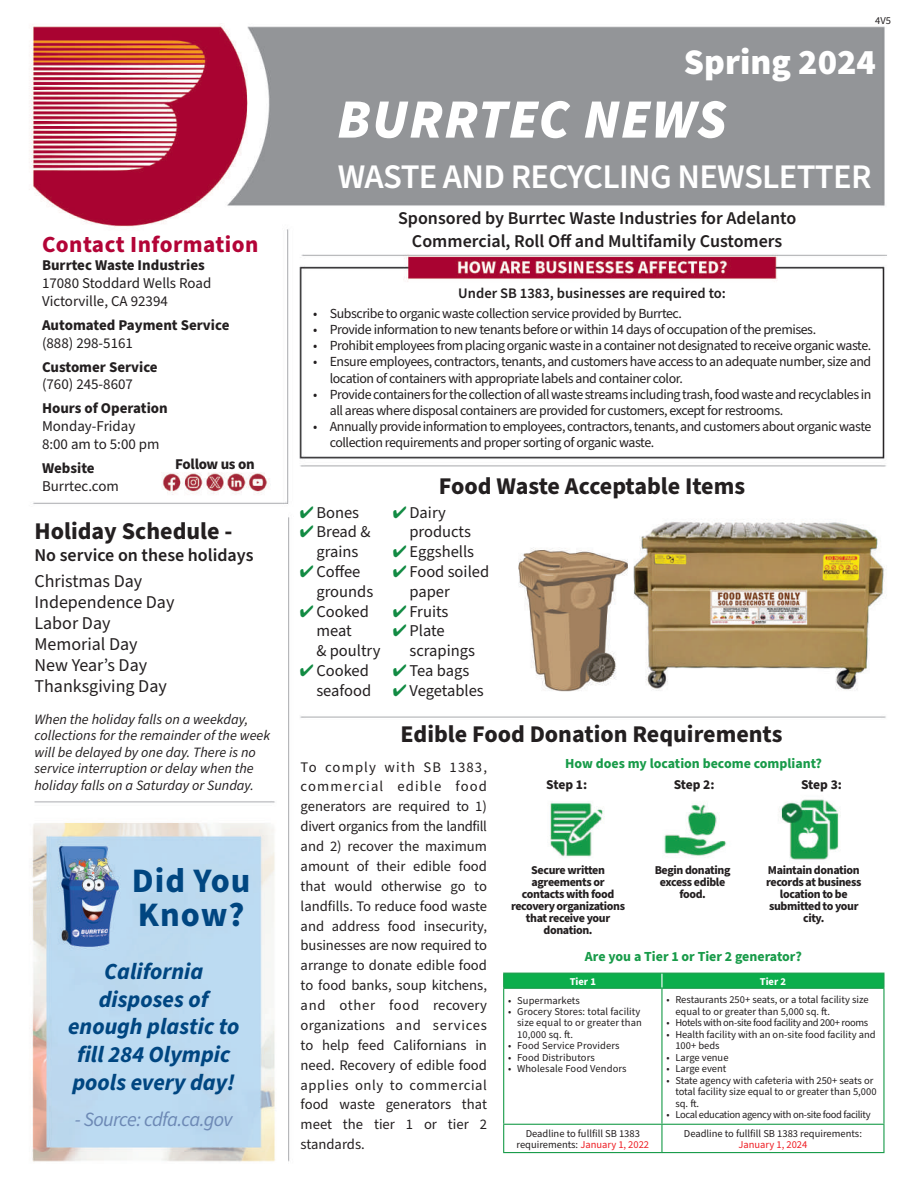
<style>
.page{position:relative;width:918px;height:1188px;background:#fff}
.page>*{position:absolute;margin:0;border:0;box-sizing:border-box;transform-origin:0 0}
.t1{font:italic 900 55.5px "Source Sans Pro";letter-spacing:.02em;color:#fff}
.t2{font:900 36px "Source Sans Pro";color:#fff}
.t3{font:600 34.5px "Source Sans Pro";letter-spacing:-.02em;color:#fff}
.t4{font:700 34.35px/34.2px "Source Sans Pro";letter-spacing:.03em;color:#004681}
.t5{font:700 24px "Source Sans Pro";color:#231f20}
.t6{font:italic 700 23.1px/27.8px "Source Sans Pro";color:#004681;text-align:center}
.t7{font:700 23.1px "Source Sans Pro";letter-spacing:.02em;color:#b30437}
.t8{font:italic 20.25px "Source Sans Pro";letter-spacing:-.04em;color:#6d89b5}
.t9{font:600 18px/22.5px "Source Sans Pro";color:#231f20;text-align:center}
.t10{font:18px/21px "Source Sans Pro";color:#231f20}
.t11{font:16.5px/19.8px "Source Sans Pro";color:#231f20}
.t12{font:15px/18px "Source Sans Pro";color:#231f20}
.t13{font:700 15px "Source Sans Pro";color:#231f20}
.t14{font:700 15px "Source Sans Pro";letter-spacing:-.02em;color:#231f20}
.t15{font:14.7px/20px "Source Sans Pro";color:#231f20;text-align:justify}
.t16{font:600 14.7px "Source Sans Pro";color:#231f20}
.t17{font:italic 14.25px/16.5px "Source Sans Pro";color:#231f20}
.t18{font:13.8px/16px "Source Sans Pro";letter-spacing:-.03em;color:#231f20}
.t19{font:700 13.8px "Source Sans Pro";color:#189b49}
.t20{font:700 13.5px "Source Sans Pro";letter-spacing:-.02em;color:#231f20}
.t21{font:700 12px/12px "Source Sans Pro";letter-spacing:-.03em;color:#231f20;text-align:center}
.t22{font:10.5px/11.6px "Source Sans Pro";color:#231f20}
.t23{font:10.5px "Source Sans Pro";letter-spacing:-.03em;color:#231f20}
.t24{font:10.5px "Source Sans Pro";color:#ee1d23}
.t25{font:700 10.5px "Source Sans Pro";color:#fff}
.s1{color:#128b43}
.s2{color:#ee1d23}
</style>
<div class="page">
<img style="left:29px;top:26px;width:858px;height:1136px">
<svg style="left:503px;top:973px;width:382px;height:15px;background:#0ead4c"></svg>
<hr style="left:503px;top:988px;width:159px;height:1px;background:#189b49">
<hr style="left:503px;top:989px;width:1px;height:135px;background:#189b49">
<hr style="left:662px;top:988px;width:223px;height:1px;background:#189b49">
<hr style="left:661px;top:989px;width:2px;height:135px;background:#189b49">
<hr style="left:883px;top:989px;width:2px;height:135px;background:#189b49">
<hr style="left:503px;top:1124px;width:159px;height:1px;background:#189b49">
<svg style="left:503px;top:1125px;width:1px;height:27px"></svg>
<hr style="left:662px;top:1124px;width:223px;height:1px;background:#189b49">
<hr style="left:661px;top:1125px;width:2px;height:27px;background:#189b49">
<hr style="left:883px;top:1125px;width:2px;height:27px;background:#189b49">
<hr style="left:503px;top:1152px;width:159px;height:1px;background:#189b49">
<hr style="left:662px;top:1152px;width:223px;height:1px;background:#189b49">
<h3 class="t7" style="left:42px;top:228px;width:218px">Contact Information</h3>
<p class="t13" style="left:42px;top:255px;width:164px">Burrtec Waste Industries</p>
<p class="t12" style="left:42px;top:274px;width:171px">17080 Stoddard Wells Road<br>Victorville, CA 92394</p>
<p class="t13" style="left:42px;top:314px;width:189px">Automated Payment Service</p>
<p class="t12" style="left:42px;top:334px;width:93px">(888) 298-5161</p>
<p class="t13" style="left:42px;top:356px;width:117px">Customer Service</p>
<p class="t12" style="left:42px;top:376px;width:93px">(760) 245-8607</p>
<p class="t13" style="left:42px;top:398px;width:127px">Hours of Operation</p>
<p class="t12" style="left:42px;top:418px;width:119px">Monday-Friday<br>8:00 am to 5:00 pm</p>
<p class="t13" style="left:42px;top:458px;width:54px">Website</p>
<p class="t12" style="left:42px;top:478px;width:78px">Burrtec.com</p>
<p class="t14" style="left:175px;top:454px;width:81px">Follow us on</p>
<h3 class="t5" style="left:34px;top:515px;width:199px">Holiday Schedule -</h3>
<h3 class="t9" style="left:34px;top:544px;width:221px">No service on these holidays</h3>
<h3 class="t10" style="left:34px;top:571px;width:141px">Christmas Day<br>Independence Day<br>Labor Day<br>Memorial Day<br>New Year’s Day<br>Thanksgiving Day</h3>
<p class="t17" style="left:34px;top:711px;width:237px">When the holiday falls on a weekday, collections for the remainder of the week will be delayed by one day. There is no service interruption or delay when the holiday falls on a Saturday or Sunday.</p>
<h3 class="t4" style="left:132px;top:865px;width:120px">Did You<br>Know?</h3>
<h3 class="t6" style="left:68px;top:958px;width:173px">California disposes of enough plastic to fill 284 Olympic pools every day!</h3>
<h3 class="t8" style="left:75px;top:1106px;width:159px">- Source: cdfa.ca.gov</h3>
<p class="t22" style="left:875px;top:15px;width:17px">4V5</p>
<h2 class="t2" style="left:684px;top:37px;width:194px">Spring 2024</h2>
<h1 class="t1" style="left:337px;top:81px;width:391px">BURRTEC NEWS</h1>
<h3 class="t3" style="left:338px;top:153px;width:535px">WASTE AND RECYCLING NEWSLETTER</h3>
<h3 class="t9" style="left:398px;top:208px;width:400px">Sponsored by Burrtec Waste Industries for Adelanto<br>Commercial, Roll Off and Multifamily Customers</h3>
<p class="t16" style="left:458px;top:283px;width:269px">Under SB 1383, businesses are required to:</p>
<p class="t18" style="left:313px;top:306px;width:370px">• Subscribe to organic waste collection service provided by Burrtec.</p>
<p class="t18" style="left:313px;top:322px;width:504px">• Provide information to new tenants before or within 14 days of occupation of the premises.</p>
<p class="t18" style="left:313px;top:338px;width:560px">• Prohibit employees from placing organic waste in a container not designated to receive organic waste.</p>
<p class="t18" style="left:330px;top:354px;width:543px;text-indent:-16px">• Ensure employees, contractors, tenants, and customers have access to an adequate number, size and location of containers with appropriate labels and container color.</p>
<p class="t18" style="left:330px;top:387px;width:543px;text-indent:-16px">• Provide containers for the collection of all waste streams including trash, food waste and recyclables in all areas where disposal containers are provided for customers, except for restrooms.</p>
<p class="t18" style="left:330px;top:419px;width:543px;text-indent:-16px">• Annually provide information to employees, contractors, tenants, and customers about organic waste collection requirements and proper sorting of organic waste.</p>
<p class="t11" style="left:300px;top:503px;width:61px"><span class="s1">✔</span> Bones</p>
<p class="t11" style="left:300px;top:522px;width:72px;text-align:center"><span class="s1">✔</span> Bread &amp; grains</p>
<p class="t11" style="left:316px;top:562px;width:58px;text-indent:-16px"><span class="s1">✔</span> Coffee grounds</p>
<p class="t11" style="left:316px;top:602px;width:66px;text-indent:-16px"><span class="s1">✔</span> Cooked meat<br>&amp; poultry</p>
<p class="t11" style="left:300px;top:661px;width:73px;text-align:right"><span class="s1">✔</span> Cooked seafood</p>
<h3 class="t5" style="left:439px;top:470px;width:308px">Food Waste Acceptable Items</h3>
<p class="t11" style="left:409px;top:503px;width:63px;text-indent:-16px"><span class="s1">✔</span> Dairy products</p>
<p class="t11" style="left:393px;top:542px;width:83px"><span class="s1">✔</span> Eggshells</p>
<p class="t11" style="left:409px;top:562px;width:81px;text-indent:-16px"><span class="s1">✔</span> Food soiled paper</p>
<p class="t11" style="left:393px;top:602px;width:57px"><span class="s1">✔</span> Fruits</p>
<p class="t11" style="left:409px;top:622px;width:67px;text-indent:-16px"><span class="s1">✔</span> Plate scrapings</p>
<p class="t11" style="left:393px;top:661px;width:78px"><span class="s1">✔</span> Tea bags</p>
<p class="t11" style="left:393px;top:681px;width:92px"><span class="s1">✔</span> Vegetables</p>
<h3 class="t5" style="left:401px;top:718px;width:383px">Edible Food Donation Requirements</h3>
<p class="t19" style="left:565px;top:754px;width:258px">How does my location become compliant?</p>
<p class="t15" style="left:301px;top:757px;width:188px">To comply with SB 1383, commercial edible food generators are required to 1) divert organics from the landfill and 2) recover the maximum amount of their edible food that would otherwise go to landfills. To reduce food waste and address food insecurity, businesses are now required to arrange to donate edible food to food banks, soup kitchens, and other food recovery organizations and services to help feed Californians in need. Recovery of edible food applies only to commercial food waste generators that meet the tier 1 or tier 2 standards.</p>
<p class="t20" style="left:546px;top:775px;width:42px">Step 1:</p>
<p class="t20" style="left:674px;top:775px;width:42px">Step 2:</p>
<p class="t20" style="left:801px;top:775px;width:42px">Step 3:</p>
<p class="t21" style="left:511px;top:865px;width:116px">Secure written agreements or contacts with food recovery organizations that receive your donation.</p>
<p class="t21" style="left:655px;top:865px;width:77px">Begin donating excess edible food.</p>
<p class="t21" style="left:766px;top:865px;width:97px">Maintain donation records at business location to be submitted to your city.</p>
<p class="t19" style="left:585px;top:947px;width:219px">Are you a Tier 1 or Tier 2 generator?</p>
<p class="t25" style="left:570px;top:974px;width:28px">Tier 1</p>
<p class="t25" style="left:760px;top:974px;width:28px">Tier 2</p>
<p class="t22" style="left:508px;top:995px;width:73px">• Supermarkets</p>
<p class="t22" style="left:517px;top:1006px;width:126px;text-indent:-9px">• Grocery Stores: total facility size equal to or greater than<br>10,000 sq. ft.</p>
<p class="t22" style="left:508px;top:1040px;width:113px">• Food Service Providers</p>
<p class="t22" style="left:508px;top:1052px;width:88px">• Food Distributors</p>
<p class="t22" style="left:508px;top:1063px;width:120px">• Wholesale Food Vendors</p>
<p class="t22" style="left:675px;top:995px;width:195px;text-indent:-9px">• Restaurants 250+ seats, or a total facility size equal to or greater than 5,000 sq. ft.</p>
<p class="t23" style="left:666px;top:1016px;width:203px">• Hotels with on-site food facility and 200+ rooms</p>
<p class="t22" style="left:675px;top:1029px;width:202px;text-indent:-9px">• Health facility with an on-site food facility and<br>100+ beds</p>
<p class="t22" style="left:666px;top:1052px;width:64px">• Large venue</p>
<p class="t22" style="left:666px;top:1063px;width:62px">• Large event</p>
<p class="t22" style="left:675px;top:1075px;width:203px;text-indent:-9px">• State agency with cafeteria with 250+ seats or total facility size equal to or greater than 5,000 sq. ft.</p>
<p class="t23" style="left:666px;top:1108px;width:206px">• Local education agency with on-site food facility</p>
<p class="t22" style="left:516px;top:1128px;width:134px;text-align:center">Deadline to fullfill SB 1383 requirements: <span class="s2">January 1, 2022</span></p>
<p class="t22" style="left:684px;top:1128px;width:180px">Deadline to fullfill SB 1383 requirements:</p>
<p class="t24" style="left:739px;top:1138px;width:70px">January 1, 2024</p>
</div>
